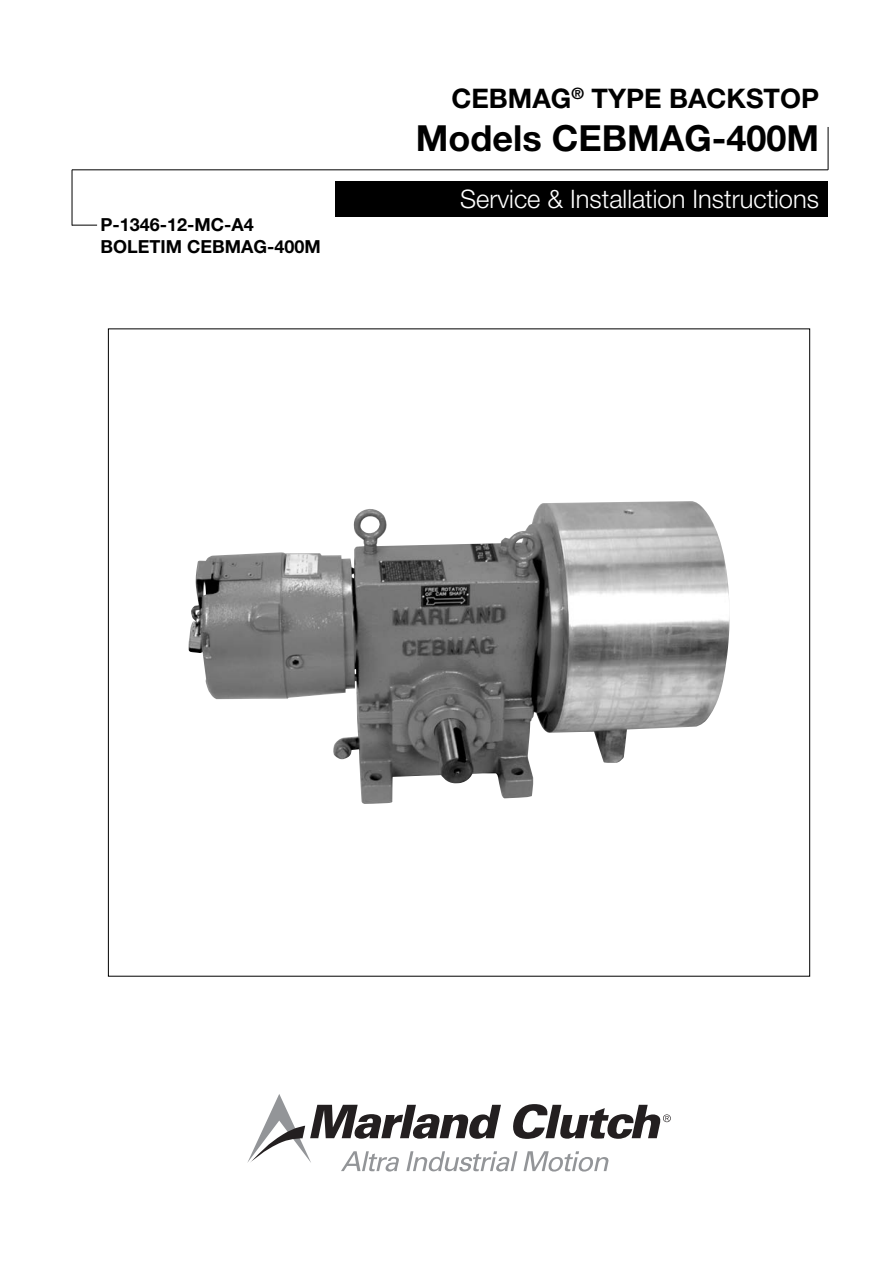
<style>
.page{position:relative;width:893px;height:1263px;background:#fff}
.page>*{position:absolute;margin:0;border:0;box-sizing:border-box;transform-origin:0 0}
.t1{font:700 36px "Helvetica Neue LT Std";color:#000}
.t2{font:700 27px "Helvetica Neue LT Std";color:#000}
.t3{font:300 25.5px "Helvetica Neue LT Std";color:#fff}
.t4{font:700 18px "Helvetica Neue LT Std";color:#000}
</style>
<div class="page">
<div style="left:335px;top:181px;width:492px;height:36px;background:#000"></div>
<img style="left:188px;top:501px;width:542px;height:303px">
<hr style="left:828px;top:127px;width:1px;height:43px;background:#000">
<hr style="left:72px;top:169px;width:756px;height:1px;background:#000">
<hr style="left:72px;top:170px;width:1px;height:56px;background:#000">
<svg style="left:72px;top:225px;width:25px;height:1px"></svg>
<svg style="left:247px;top:1094px;width:424px;height:77px"></svg>
<p class="t4" style="left:101px;top:214px;width:155px">P-1346-12-MC-A4</p>
<p class="t4" style="left:101px;top:235px;width:222px">BOLETIM CEBMAG-400M</p>
<p class="t2" style="left:451px;top:82px;width:369px">CEBMAG<sup>®</sup> TYPE BACKSTOP</p>
<p class="t1" style="left:416px;top:116px;width:405px">Models CEBMAG-400M</p>
<p class="t3" style="left:460px;top:183px;width:360px">Service &amp; Installation Instructions</p>
</div>
